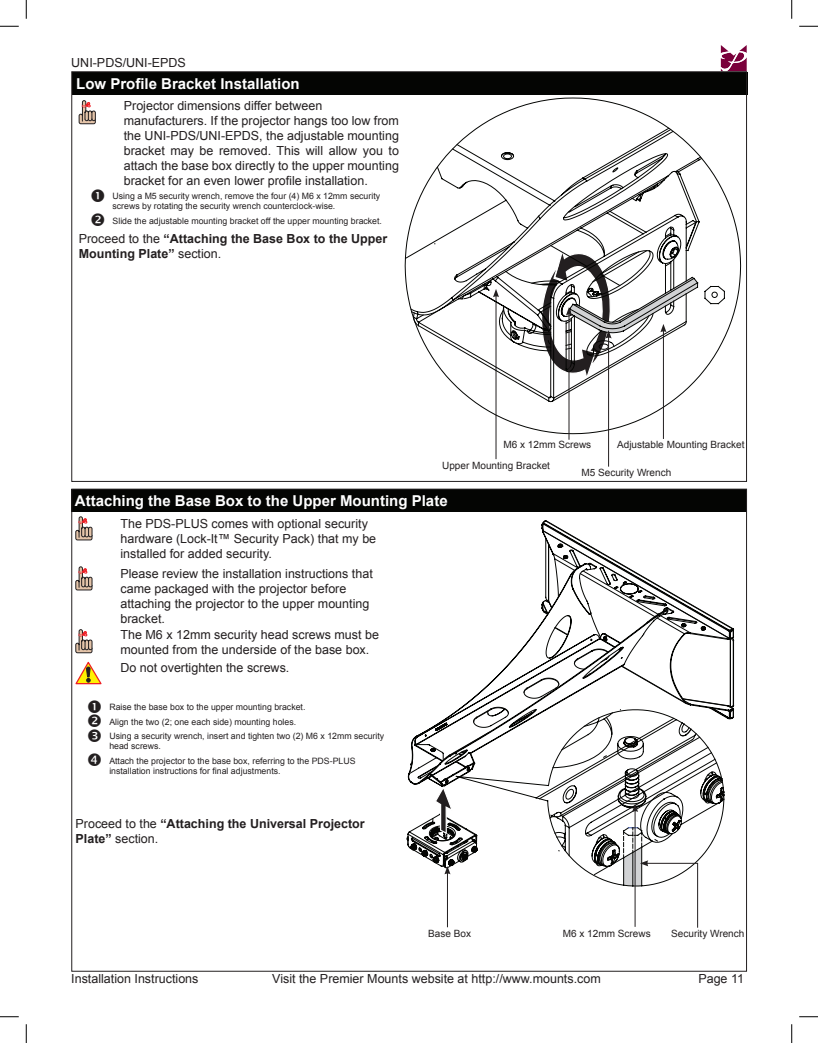
<style>
.page{position:relative;width:818px;height:1043px;background:#fff}
.page>*{position:absolute;margin:0;border:0;box-sizing:border-box;transform-origin:0 0}
.t1{font:700 15px "Arial";color:#fff}
.t2{font:12.5px/15px "Arial";color:#231f20}
.t3{font:700 12.5px/15px "Arial";color:#231f20}
.t4{font:10px "Arial";color:#231f20}
.t5{font:8.75px/10px "Arial";color:#231f20}
.s1{font-weight:400}
</style>
<div class="page">
<svg style="left:720px;top:45px;width:26px;height:26px"></svg>
<svg style="left:75px;top:566px;width:17px;height:24px"></svg>
<svg style="left:75px;top:661px;width:27px;height:24px"></svg>
<div style="left:72px;top:72px;width:675px;height:22px;background:#040503"></div>
<div style="left:71px;top:489px;width:675px;height:22px;background:#040503"></div>
<hr style="left:495px;top:295px;width:1px;height:164px;background:#231f20">
<svg style="left:75px;top:629px;width:17px;height:24px"></svg>
<svg style="left:404px;top:97px;width:337px;height:337px"></svg>
<svg style="left:584px;top:129px;width:89px;height:53px"></svg>
<svg style="left:703px;top:285px;width:22px;height:20px"></svg>
<svg style="left:79px;top:100px;width:17px;height:24px"></svg>
<svg style="left:541px;top:520px;width:192px;height:200px"></svg>
<svg style="left:533px;top:554px;width:135px;height:80px"></svg>
<svg style="left:75px;top:516px;width:17px;height:24px"></svg>
<hr style="left:608px;top:336px;width:1px;height:130px;background:#231f20">
<hr style="left:568px;top:313px;width:1px;height:127px;background:#231f20">
<hr style="left:663px;top:330px;width:1px;height:109px;background:#231f20">
<svg style="left:538px;top:246px;width:159px;height:134px"></svg>
<hr style="left:447px;top:872px;width:1px;height:55px;background:#231f20">
<hr style="left:697px;top:863px;width:1px;height:64px;background:#231f20">
<hr style="left:634px;top:810px;width:1px;height:116px;background:#231f20">
<svg style="left:407px;top:634px;width:317px;height:252px"></svg>
<svg style="left:0;top:25px;width:19px;height:2px"></svg>
<svg style="left:799px;top:25px;width:19px;height:2px"></svg>
<svg style="left:0;top:1016px;width:19px;height:1px"></svg>
<svg style="left:799px;top:1016px;width:19px;height:1px"></svg>
<svg style="left:25px;top:0;width:2px;height:19px"></svg>
<svg style="left:25px;top:1024px;width:2px;height:18px"></svg>
<svg style="left:791px;top:0;width:1px;height:19px"></svg>
<svg style="left:791px;top:1024px;width:1px;height:18px"></svg>
<p class="t2" style="left:71px;top:55px;width:116px">UNI-PDS/UNI-EPDS</p>
<p class="t1" style="left:76px;top:74px;width:225px">Low Profile Bracket Installation</p>
<p class="t2" style="left:124px;top:99px;width:276px">Projector dimensions differ between manufacturers. If the projector hangs too low from the UNI-PDS/UNI-EPDS, the adjustable mounting bracket may be removed. This will allow you to attach the base box directly to the upper mounting bracket for an even lower profile installation.</p>
<p class="t5" style="left:112px;top:191px;width:269px;text-indent:-23px">■ Using a M5 security wrench, remove the four (4) M6 x 12mm security screws by rotating the security wrench counterclock-wise.</p>
<p class="t5" style="left:90px;top:216px;width:293px">□ Slide the adjustable mounting bracket off the upper mounting bracket.</p>
<p class="t3" style="left:79px;top:232px;width:310px"><span class="s1">Proceed to the</span> “Attaching the Base Box to the Upper<br>Mounting Plate” <span class="s1">section.</span></p>
<p class="t4" style="left:503px;top:438px;width:89px">M6 x 12mm Screws</p>
<p class="t4" style="left:581px;top:465px;width:91px">M5 Security Wrench</p>
<p class="t4" style="left:617px;top:438px;width:129px">Adjustable Mounting Bracket</p>
<p class="t4" style="left:442px;top:458px;width:109px">Upper Mounting Bracket</p>
<p class="t1" style="left:75px;top:490px;width:374px">Attaching the Base Box to the Upper Mounting Plate</p>
<p class="t2" style="left:120px;top:516px;width:257px">The PDS-PLUS comes with optional security hardware (Lock-It™ Security Pack) that my be installed for added security.</p>
<p class="t2" style="left:120px;top:566px;width:254px">Please review the installation instructions that came packaged with the projector before attaching the projector to the upper mounting bracket.</p>
<p class="t2" style="left:120px;top:660px;width:170px">Do not overtighten the screws.</p>
<p class="t2" style="left:120px;top:627px;width:260px">The M6 x 12mm security head screws must be mounted from the underside of the base box.</p>
<p class="t5" style="left:87px;top:702px;width:220px">■ Raise the base box to the upper mounting bracket.</p>
<p class="t5" style="left:109px;top:714px;width:276px;line-height:14.5px;text-indent:-23px">□ Align the two (2; one each side) mounting holes.<br>Using a security wrench, insert and tighten two (2) M6 x 12mm security</p>
<p class="t5" style="left:109px;top:741px;width:53px">head screws.</p>
<p class="t5" style="left:109px;top:756px;width:248px;text-indent:-23px">❑ Attach the projector to the base box, referring to the PDS-PLUS installation instructions for final adjustments.</p>
<p class="t3" style="left:76px;top:816px;width:290px"><span class="s1">Proceed to the</span> “Attaching the Universal Projector<br>Plate” <span class="s1">section.</span></p>
<p class="t4" style="left:428px;top:927px;width:44px">Base Box</p>
<p class="t4" style="left:562px;top:927px;width:89px">M6 x 12mm Screws</p>
<p class="t4" style="left:671px;top:926px;width:75px">Security Wrench</p>
<p class="t2" style="left:71px;top:971px;width:129px">Installation Instructions</p>
<p class="t2" style="left:272px;top:971px;width:330px">Visit the Premier Mounts website at http://www.mounts.com</p>
<p class="t2" style="left:698px;top:971px;width:47px">Page 11</p>
</div>
